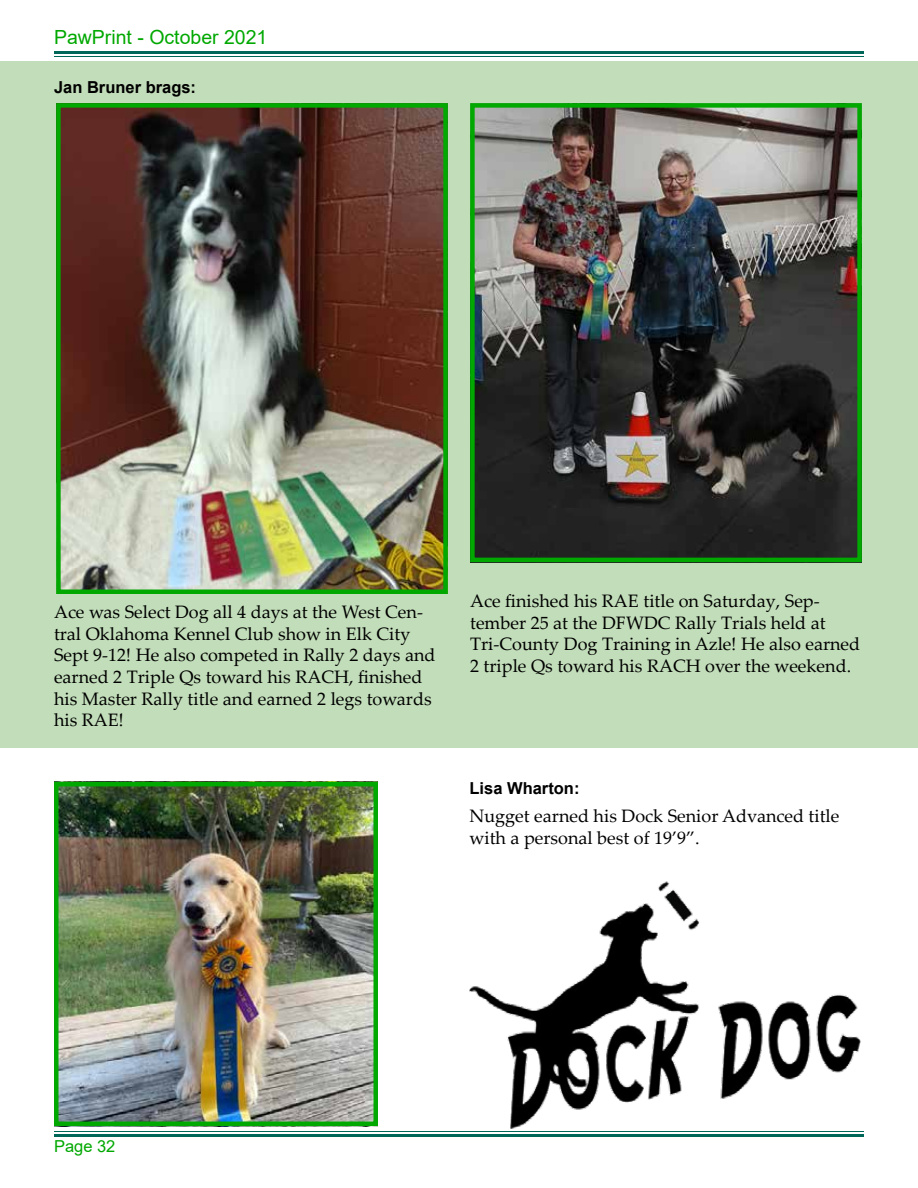
<style>
.page{position:relative;width:918px;height:1188px;background:#fff}
.page>*{position:absolute;margin:0;border:0;box-sizing:border-box;transform-origin:0 0}
.t1{font:19.5px "Arial";color:#00a800}
.t2{font:18px/21.6px "Palatino Linotype";color:#000}
.t3{font:700 16.5px "Arial";color:#000}
.t4{font:16.5px "Arial";color:#00a800}
</style>
<div class="page">
<hr style="left:54px;top:51px;width:810px;height:3px;background:#006658">
<hr style="left:54px;top:56px;width:810px;height:1px;background:#006658">
<hr style="left:54px;top:1131px;width:810px;height:1px;background:#006658">
<hr style="left:54px;top:1134px;width:810px;height:3px;background:#006658">
<div style="left:0;top:61px;width:918px;height:686px;background:#c2ddb9"></div>
<img style="left:61px;top:108px;width:382px;height:481px">
<div style="left:56px;top:103px;width:392px;height:491px;border:4px solid #00a800"></div>
<img style="left:475px;top:108px;width:382px;height:449px">
<div style="left:470px;top:103px;width:392px;height:459px;border:4px solid #00a800"></div>
<img style="left:59px;top:787px;width:314px;height:334px">
<div style="left:54px;top:782px;width:324px;height:344px;border:4px solid #00a800"></div>
<img style="left:470px;top:882px;width:391px;height:247px">
<p class="t1" style="left:54px;top:24px;width:215px">PawPrint - October 2021</p>
<p class="t3" style="left:54px;top:76px;width:144px">Jan Bruner brags:</p>
<p class="t2" style="left:54px;top:601px;width:383px">Ace was Select Dog all 4 days at the West Cen&shy;tral Oklahoma Kennel Club show in Elk City Sept 9-12! He also competed in Rally 2 days and earned 2 Triple Qs toward his RACH, finished his Master Rally title and earned 2 legs towards his RAE!</p>
<p class="t2" style="left:470px;top:590px;width:392px">Ace finished his RAE title on Saturday, Sep&shy;tember 25 at the DFWDC Rally Trials held at Tri-County Dog Training in Azle! He also earned 2 triple Qs toward his RACH over the weekend.</p>
<p class="t4" style="left:54px;top:1135px;width:63px">Page 32</p>
<p class="t3" style="left:470px;top:777px;width:112px">Lisa Wharton:</p>
<p class="t2" style="left:470px;top:805px;width:371px">Nugget earned his Dock Senior Advanced title with a personal best of 19’9”.</p>
</div>
